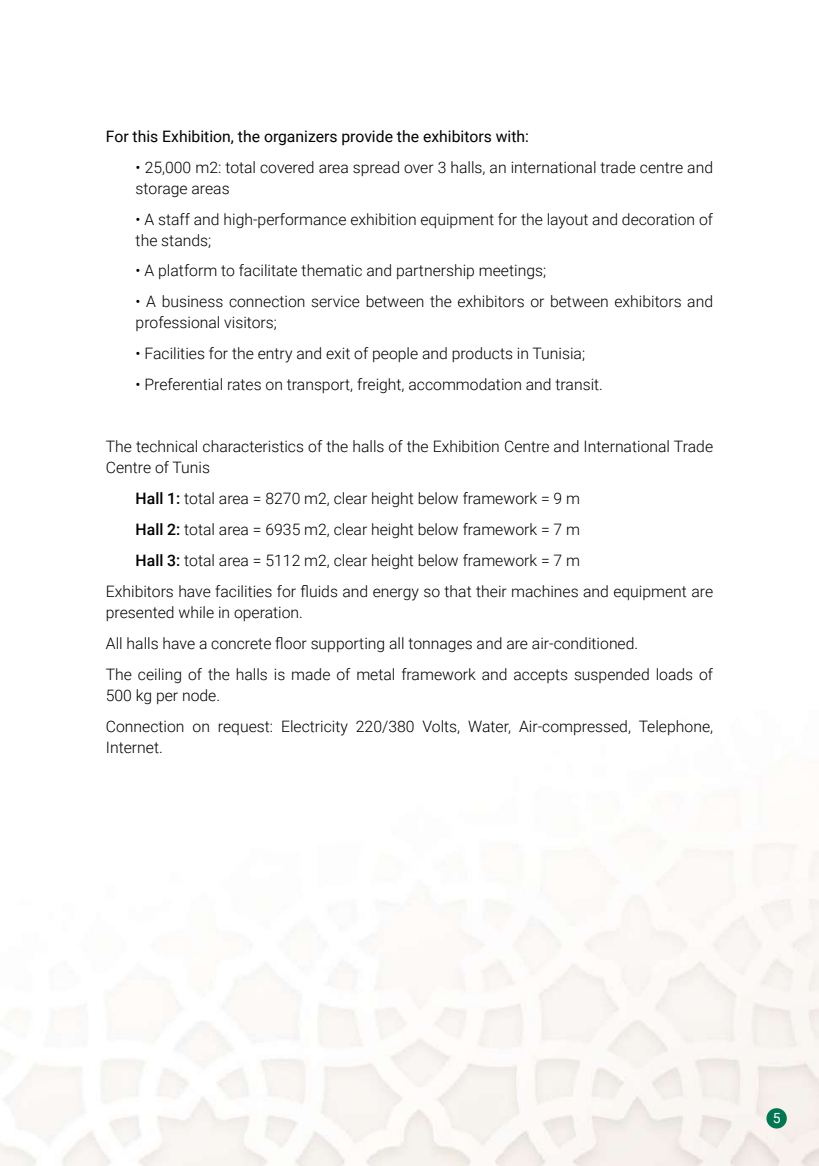
<style>
.page{position:relative;width:819px;height:1166px;background:#fff}
.page>*{position:absolute;margin:0;border:0;box-sizing:border-box;transform-origin:0 0}
.t1{font:300 15.75px/21px "Roboto";color:#000}
.t2{font:15.75px "Roboto";color:#000}
.t3{font:14px "Roboto";color:#fff}
.s1{font-weight:500}
</style>
<div class="page">
<img style="left:0;top:791px;width:819px;height:375px">
<div style="left:766px;top:1108px;width:20px;height:20px;background:#017652;border-radius:50%"></div>
<p class="t2" style="left:106px;top:125px;width:424px">For this Exhibition, the organizers provide the exhibitors with:</p>
<p class="t1" style="left:136px;top:156px;width:579px">• 25,000 m2: total covered area spread over 3 halls, an international trade centre and storage areas</p>
<p class="t1" style="left:136px;top:208px;width:579px">• A staff and high-performance exhibition equipment for the layout and decoration of the stands;</p>
<p class="t1" style="left:136px;top:260px;width:412px">• A platform to facilitate thematic and partnership meetings;</p>
<p class="t1" style="left:136px;top:291px;width:579px">• A business connection service between the exhibitors or between exhibitors and professional visitors;</p>
<p class="t1" style="left:136px;top:343px;width:451px">• Facilities for the entry and exit of people and products in Tunisia;</p>
<p class="t1" style="left:136px;top:373px;width:469px">• Preferential rates on transport, freight, accommodation and transit.</p>
<p class="t1" style="left:106px;top:435px;width:608px">The technical characteristics of the halls of the Exhibition Centre and International Trade<br>Centre of Tunis</p>
<p class="t1" style="left:136px;top:487px;width:446px"><span class="s1">Hall 1:</span> total area = 8270 m2, clear height below framework = 9 m</p>
<p class="t1" style="left:136px;top:518px;width:446px"><span class="s1">Hall 2:</span> total area = 6935 m2, clear height below framework = 7 m</p>
<p class="t1" style="left:136px;top:549px;width:446px"><span class="s1">Hall 3:</span> total area = 5112 m2, clear height below framework = 7 m</p>
<p class="t1" style="left:106px;top:580px;width:608px">Exhibitors have facilities for fluids and energy so that their machines and equipment are</p>
<p class="t1" style="left:106px;top:596px;width:608px;line-height:31px">presented while in operation.<br>All halls have a concrete floor supporting all tonnages and are air-conditioned.<br>The ceiling of the halls is made of metal framework and accepts suspended loads of</p>
<p class="t1" style="left:106px;top:679px;width:608px;line-height:31px">500 kg per node.<br>Connection on request: Electricity 220/380 Volts, Water, Air-compressed, Telephone,</p>
<p class="t1" style="left:106px;top:736px;width:58px">Internet.</p>
<p class="t3" style="left:772px;top:1108px;width:9px">5</p>
</div>
